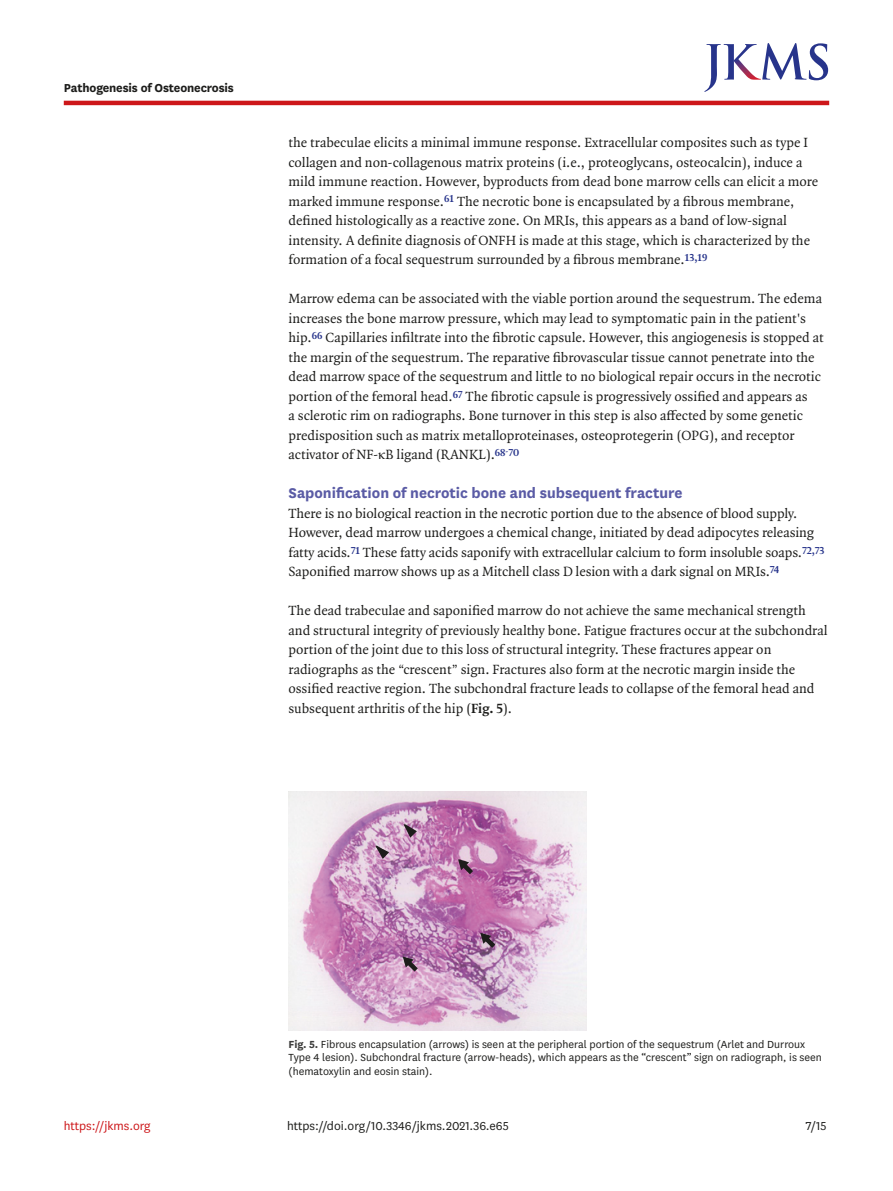
<style>
.page{position:relative;width:893px;height:1191px;background:#fff}
.page>*{position:absolute;margin:0;border:0;box-sizing:border-box;transform-origin:0 0}
.body_title2{font:700 16.5px "National";color:#5a5ba5}
.body_p{font:14.25px/19.5px "Quadraat OT";color:#1d1d1b}
.body_p_first{font:14.25px/19.5px "Quadraat OT";color:#1d1d1b}
.doi_running_footer{font:13.5px "National";color:#1d1d1b}
.alt-title-type{font:700 13.5px "National";letter-spacing:-.01em;color:#1d1d1b}
.t1{font:13.5px "National";color:#cd171a}
.fig_caption{font:12px/13.5px "National";color:#1d1d1b}
.s1{font-family:"Times New Roman"}
.s2{font-weight:700}
.s3{font-weight:700;color:#3d3d3c}
</style>
<div class="page">
<hr style="left:64px;top:101px;width:765px;height:4px;background:#cd171a">
<svg style="left:704px;top:43px;width:124px;height:49px"></svg>
<img style="left:289px;top:792px;width:297px;height:238px">
<svg style="left:403px;top:824px;width:14px;height:13px"></svg>
<svg style="left:375px;top:845px;width:14px;height:14px"></svg>
<svg style="left:402px;top:956px;width:21px;height:20px"></svg>
<svg style="left:480px;top:932px;width:20px;height:20px"></svg>
<svg style="left:458px;top:858px;width:20px;height:21px"></svg>
<p class="alt-title-type" style="left:64px;top:78px;width:172px">Pathogenesis of Osteonecrosis</p>
<p class="body_p_first" style="left:289px;top:133px;width:531px">the trabeculae elicits a minimal immune response. Extracellular composites such as type I collagen and non-collagenous matrix proteins (i.e., proteoglycans, osteocalcin), induce a mild immune reaction. However, byproducts from dead bone marrow cells can elicit a more marked immune response.<sup>61</sup> The necrotic bone is encapsulated by a fibrous membrane, defined histologically as a reactive zone. On MRIs, this appears as a band of low-signal intensity. A definite diagnosis of ONFH is made at this stage, which is characterized by the formation of a focal sequestrum surrounded by a fibrous membrane.<sup>13,19</sup></p>
<p class="body_p" style="left:289px;top:289px;width:536px">Marrow edema can be associated with the viable portion around the sequestrum. The edema increases the bone marrow pressure, which may lead to symptomatic pain in the patient's hip.<sup>66</sup> Capillaries infiltrate into the fibrotic capsule. However, this angiogenesis is stopped at the margin of the sequestrum. The reparative fibrovascular tissue cannot penetrate into the dead marrow space of the sequestrum and little to no biological repair occurs in the necrotic portion of the femoral head.<sup>67</sup> The fibrotic capsule is progressively ossified and appears as<br>a sclerotic rim on radiographs. Bone turnover in this step is also affected by some genetic predisposition such as matrix metalloproteinases, osteoprotegerin (OPG), and receptor activator of NF-<span class="s1">κ</span>B ligand (RANKL).<sup>68</sup><sup>-</sup><sup>70</sup></p>
<p class="body_title2" style="left:289px;top:481px;width:395px">Saponification of necrotic bone and subsequent fracture</p>
<p class="body_p_first" style="left:289px;top:503px;width:537px">There is no biological reaction in the necrotic portion due to the absence of blood supply.<br>However, dead marrow undergoes a chemical change, initiated by dead adipocytes releasing fatty acids.<sup>71</sup> These fatty acids saponify with extracellular calcium to form insoluble soaps.<sup>72,73<br></sup>Saponified marrow shows up as a Mitchell class D lesion with a dark signal on MRIs.<sup>74</sup></p>
<p class="body_p" style="left:289px;top:601px;width:540px">The dead trabeculae and saponified marrow do not achieve the same mechanical strength and structural integrity of previously healthy bone. Fatigue fractures occur at the subchondral portion of the joint due to this loss of structural integrity. These fractures appear on radiographs as the “crescent” sign. Fractures also form at the necrotic margin inside the ossified reactive region. The subchondral fracture leads to collapse of the femoral head and subsequent arthritis of the hip (<span class="s2">Fig. 5</span>).</p>
<p class="fig_caption" style="left:289px;top:1037px;width:535px"><span class="s3">Fig. 5.</span> Fibrous encapsulation (arrows) is seen at the peripheral portion of the sequestrum (Arlet and Durroux<br>Type 4 lesion). Subchondral fracture (arrow-heads), which appears as the “crescent” sign on radiograph, is seen (hematoxylin and eosin stain).</p>
<p class="t1" style="left:64px;top:1116px;width:88px">https://jkms.org</p>
<p class="doi_running_footer" style="left:287px;top:1116px;width:223px">https://doi.org/10.3346/jkms.2021.36.e65</p>
<p class="doi_running_footer" style="left:806px;top:1116px;width:22px">7/15</p>
</div>
